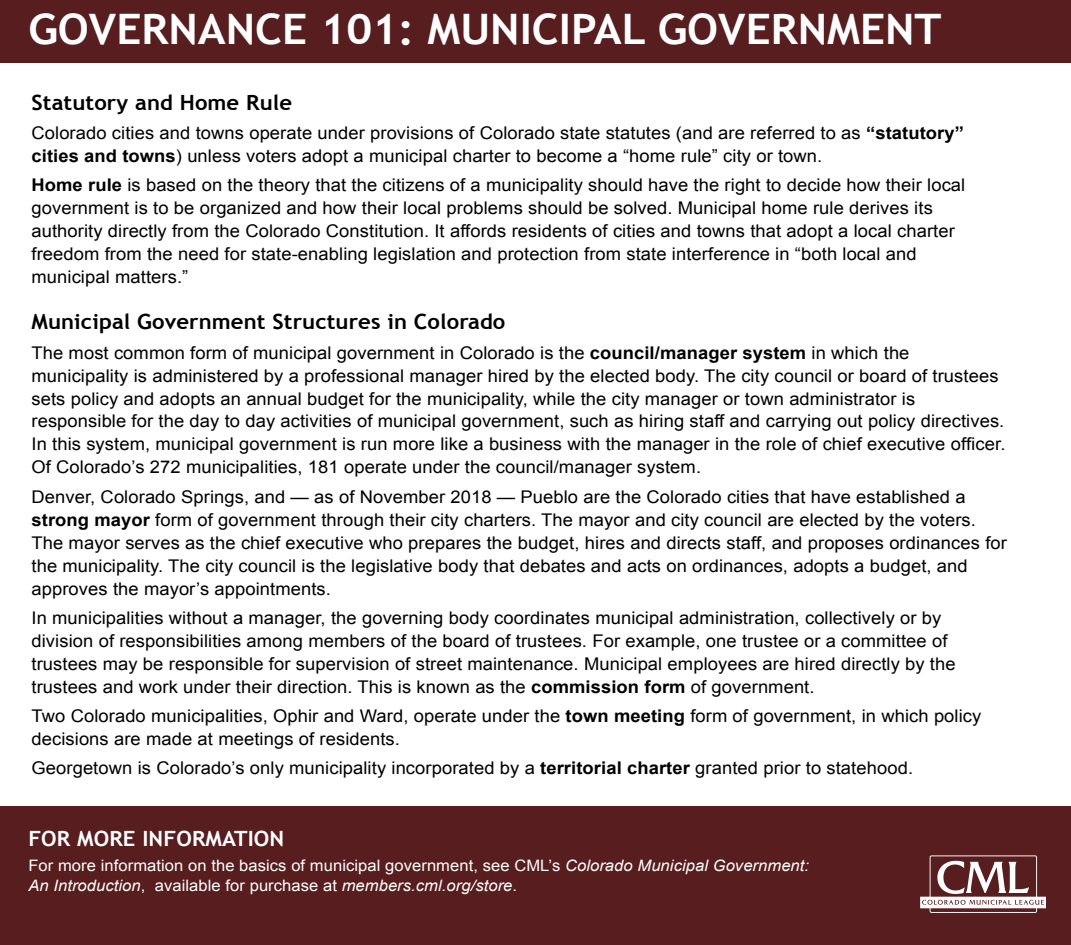
<style>
.page{position:relative;width:1071px;height:945px;background:#fff}
.page>*{position:absolute;margin:0;border:0;box-sizing:border-box;transform-origin:0 0}
.t1{font:700 42px "Trebuchet MS";color:#fff;scale:1.05 1}
.t2{font:700 21px "Trebuchet MS";letter-spacing:.005em;color:#000;scale:1.05 1}
.t3{font:700 21px "Trebuchet MS";letter-spacing:.005em;color:#fff;scale:1.05 1}
.t4{font:17.5px/22.9px "Arial";letter-spacing:.005em;color:#000;scale:1.05 1}
.t5{font:15.75px/19.2px "Arial";letter-spacing:.005em;color:#fff;scale:1.05 1}
.s1{font-weight:700}
.s2{font-style:italic}
</style>
<div class="page">
<div style="left:0;top:0;width:1071px;height:63px;background:#571d1f"></div>
<div style="left:0;top:807px;width:1071px;height:138px;background:#571d1f"></div>
<svg style="left:920px;top:855px;width:126px;height:58px"></svg>
<h1 class="t1" style="left:28px;top:2px;width:871px">GOVERNANCE 101: MUNICIPAL GOVERNMENT</h1>
<p class="t2" style="left:32px;top:89px;width:250px">Statutory and Home Rule</p>
<p class="t4" style="left:32px;top:122px;width:890px">Colorado cities and towns operate under provisions of Colorado state statutes (and are referred to as <span class="s1">“statutory” cities and towns</span>) unless voters adopt a municipal charter to become a “home rule” city or town.</p>
<p class="t4" style="left:32px;top:174px;width:891px"><span class="s1">Home rule</span> is based on the theory that the citizens of a municipality should have the right to decide how their local government is to be organized and how their local problems should be solved. Municipal home rule derives its authority directly from the Colorado Constitution. It affords residents of cities and towns that adopt a local charter freedom from the need for state-enabling legislation and protection from state interference in “both local and municipal matters.”</p>
<p class="t2" style="left:32px;top:309px;width:453px">Municipal Government Structures in Colorado</p>
<p class="t4" style="left:32px;top:341px;width:929px">The most common form of municipal government in Colorado is the <span class="s1">council/manager system</span> in which the municipality is administered by a professional manager hired by the elected body. The city council or board of trustees sets policy and adopts an annual budget for the municipality, while the city manager or town administrator is responsible for the day to day activities of municipal government, such as hiring staff and carrying out policy directives.<br>In this system, municipal government is run more like a business with the manager in the role of chief executive officer.<br>Of Colorado’s 272 municipalities, 181 operate under the council/manager system.</p>
<p class="t4" style="left:32px;top:485px;width:931px">Denver, Colorado Springs, and — as of November 2018 — Pueblo are the Colorado cities that have established a <span class="s1">strong mayor</span> form of government through their city charters. The mayor and city council are elected by the voters.<br>The mayor serves as the chief executive who prepares the budget, hires and directs staff, and proposes ordinances for the municipality. The city council is the legislative body that debates and acts on ordinances, adopts a budget, and approves the mayor’s appointments.</p>
<p class="t4" style="left:32px;top:606px;width:882px">In municipalities without a manager, the governing body coordinates municipal administration, collectively or by division of responsibilities among members of the board of trustees. For example, one trustee or a committee of trustees may be responsible for supervision of street maintenance. Municipal employees are hired directly by the trustees and work under their direction. This is known as the <span class="s1">commission form</span> of government.</p>
<p class="t4" style="left:32px;top:704px;width:906px">Two Colorado municipalities, Ophir and Ward, operate under the <span class="s1">town meeting</span> form of government, in which policy decisions are made at meetings of residents.</p>
<p class="t4" style="left:32px;top:757px;width:841px">Georgetown is Colorado’s only municipality incorporated by a <span class="s1">territorial charter</span> granted prior to statehood.</p>
<p class="t3" style="left:28px;top:825px;width:245px">FOR MORE INFORMATION</p>
<p class="t5" style="left:28px;top:856px;width:745px">For more information on the basics of municipal government, see CML’s <span class="s2">Colorado Municipal Government:<br>An Introduction</span>, available for purchase at <span class="s2">members.cml.org/store</span>.</p>
</div>
